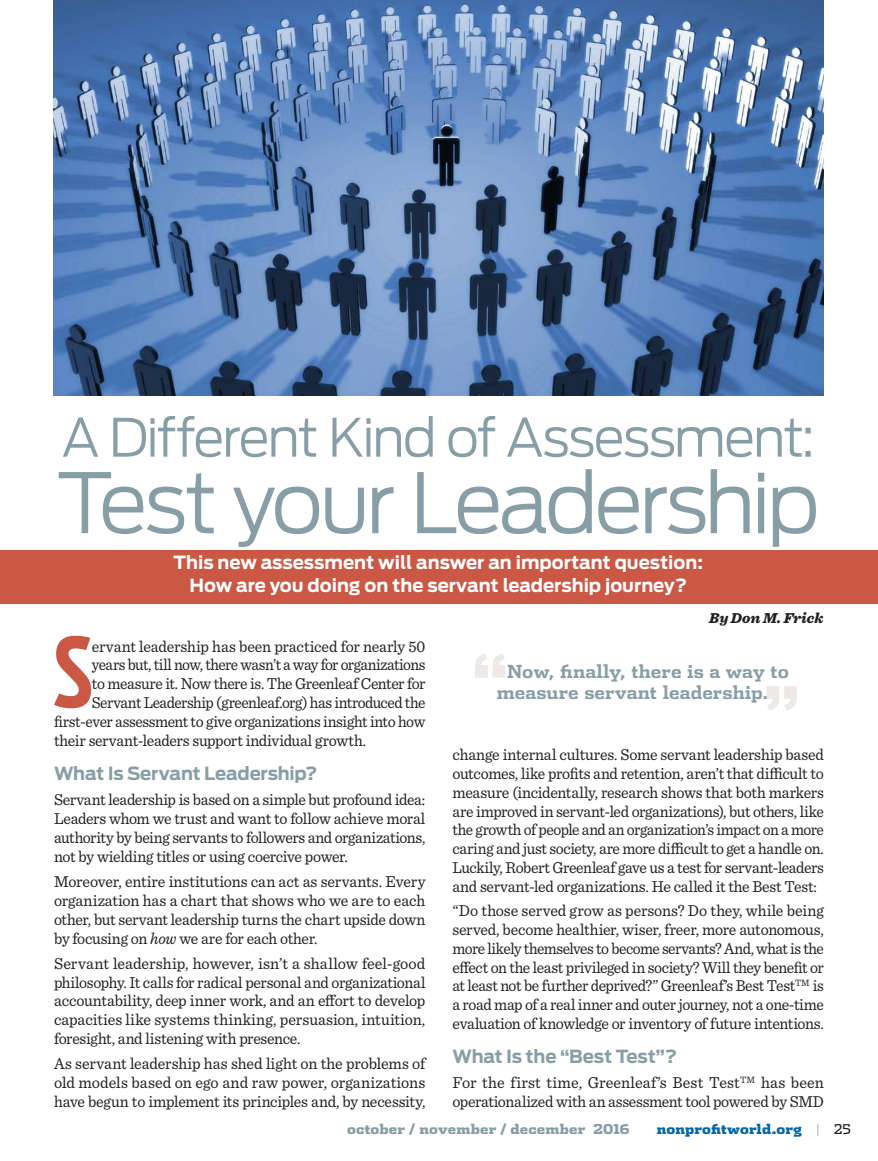
<style>
.page{position:relative;width:878px;height:1161px;background:#fff}
.page>*{position:absolute;margin:0;border:0;box-sizing:border-box;transform-origin:0 0}
.t1{font:700 96.3px "Antenna Extra Cond";color:#cb5845;scale:.95 1}
.t2{font:300 82.5px "Antenna";letter-spacing:-.05em;color:#889ea6}
.t3{font:700 72px "Antenna";color:#ece9e7}
.t4{font:300 52.5px "Antenna";letter-spacing:-.045em;color:#889ea6}
.t5{font:700 18px/22.5px "Antenna";color:#fff;text-align:center}
.t6{font:700 18px/21px "Dispatch";color:#889ea6}
.t7{font:700 18px "Antenna";letter-spacing:-.01em;color:#889ea6}
.t8{font:16.5px/18.8px "Sentinel";letter-spacing:-.02em;color:#231f20;text-align:justify;scale:.96 1}
.t9{font:16.5px/18.9px "Sentinel";letter-spacing:-.02em;color:#231f20;text-align:justify}
.t10{font:16.5px/18.9px "Sentinel";letter-spacing:-.02em;color:#231f20;text-align:justify;scale:.95 1}
.t11{font:16.5px "Sentinel";letter-spacing:-.02em;color:#231f20;scale:.94 1}
.t12{font:16.5px "Sentinel";letter-spacing:-.02em;color:#231f20;scale:.93 1}
.t13{font:italic 900 15px "Sentinel";color:#231f20}
.t14{font:900 13.5px "Dispatch";letter-spacing:.01em;color:#889ea6}
.t15{font:900 13.5px "Dispatch";letter-spacing:.01em;color:#0068ac}
.s1{font-style:italic}
.s2{font-weight:400;color:#bcbec0}
.s3{font-weight:400;color:#231f20}
</style>
<div class="page">
<div style="left:0;top:550px;width:878px;height:54px;background:#cb5845"></div>
<img style="left:53px;top:0;width:771px;height:395px">
<h3 class="t4" style="left:62px;top:406px;width:754px">A Different Kind of Assessment:</h3>
<h2 class="t2" style="left:56px;top:454px;width:765px">Test your Leadership</h2>
<p class="t5" style="left:173px;top:551px;width:531px">This new assessment will answer an important question:<br>How are you doing on the servant leadership journey?</p>
<p class="t13" style="left:709px;top:606px;width:115px">By Don M. Frick</p>
<h3 class="t3" style="left:471px;top:637px;width:40px">“</h3>
<h1 class="t1" style="left:53px;top:615px;width:44px">S</h1>
<p class="t8" style="left:92px;top:636px;width:349px">ervant leadership has been practiced for nearly 50</p>
<p class="t12" style="left:92px;top:652px;width:360px">years but, till now, there wasn’t a way for organizations</p>
<p class="t11" style="left:92px;top:671px;width:356px">to measure it. Now there is. The Greenleaf Center for</p>
<p class="t12" style="left:92px;top:690px;width:360px">Servant Leadership (greenleaf.org) has introduced the</p>
<p class="t11" style="left:54px;top:709px;width:396px">first-ever assessment to give organizations insight into how</p>
<p class="t10" style="left:54px;top:730px;width:330px">their servant-leaders support individual growth.</p>
<p class="t7" style="left:54px;top:763px;width:265px">What Is Servant Leadership?</p>
<p class="t10" style="left:54px;top:789px;width:392px">Servant leadership is based on a simple but profound idea:<br>Leaders whom we trust and want to follow achieve moral authority by being servants to followers and organizations, not by wielding titles or using coercive power.</p>
<p class="t8" style="left:54px;top:871px;width:388px">Moreover, entire institutions can act as servants. Every organization has a chart that shows who we are to each other, but servant leadership turns the chart upside down by focusing on <span class="s1">how</span> we are for each other.</p>
<p class="t9" style="left:54px;top:953px;width:373px">Servant leadership, however, isn’t a shallow feel-good philosophy. It calls for radical personal and organizational accountability, deep inner work, and an effort to develop capacities like systems thinking, persuasion, intuition, foresight, and listening with presence.</p>
<p class="t8" style="left:54px;top:1053px;width:388px">As servant leadership has shed light on the problems of old models based on ego and raw power, organizations have begun to implement its principles and, by necessity,</p>
<p class="t6" style="left:497px;top:660px;width:293px;text-indent:10px">Now, finally, there is a way to measure servant leadership.</p>
<h3 class="t3" style="left:762px;top:670px;width:40px">”</h3>
<p class="t8" style="left:452px;top:745px;width:388px">change internal cultures. Some servant leadership based outcomes, like profits and retention, aren’t that difficult to measure (incidentally, research shows that both markers are improved in servant-led organizations), but others, like the growth of people and an organization’s impact on a more caring and just society, are more difficult to get a handle on.<br>Luckily, Robert Greenleaf gave us a test for servant-leaders and servant-led organizations. He called it the Best Test:</p>
<p class="t8" style="left:452px;top:901px;width:388px">“Do those served grow as persons? Do they, while being served, become healthier, wiser, freer, more autonomous, more likely themselves to become servants? And, what is the effect on the least privileged in society? Will they benefit or at least not be further deprived?” Greenleaf’s Best Test<sup>TM</sup> is a road map of a real inner and outer journey, not a one-time evaluation of knowledge or inventory of future intentions.</p>
<p class="t7" style="left:452px;top:1046px;width:226px">What Is the “Best Test”?</p>
<p class="t9" style="left:452px;top:1072px;width:373px">For the first time, Greenleaf’s Best Test<sup>TM</sup> has been operationalized with an assessment tool powered by SMD</p>
<p class="t14" style="left:347px;top:1119px;width:284px">october / november / december 2016</p>
<p class="t15" style="left:656px;top:1119px;width:196px">nonprofitworld.org <span class="s2">|</span> <span class="s3">25</span></p>
</div>
